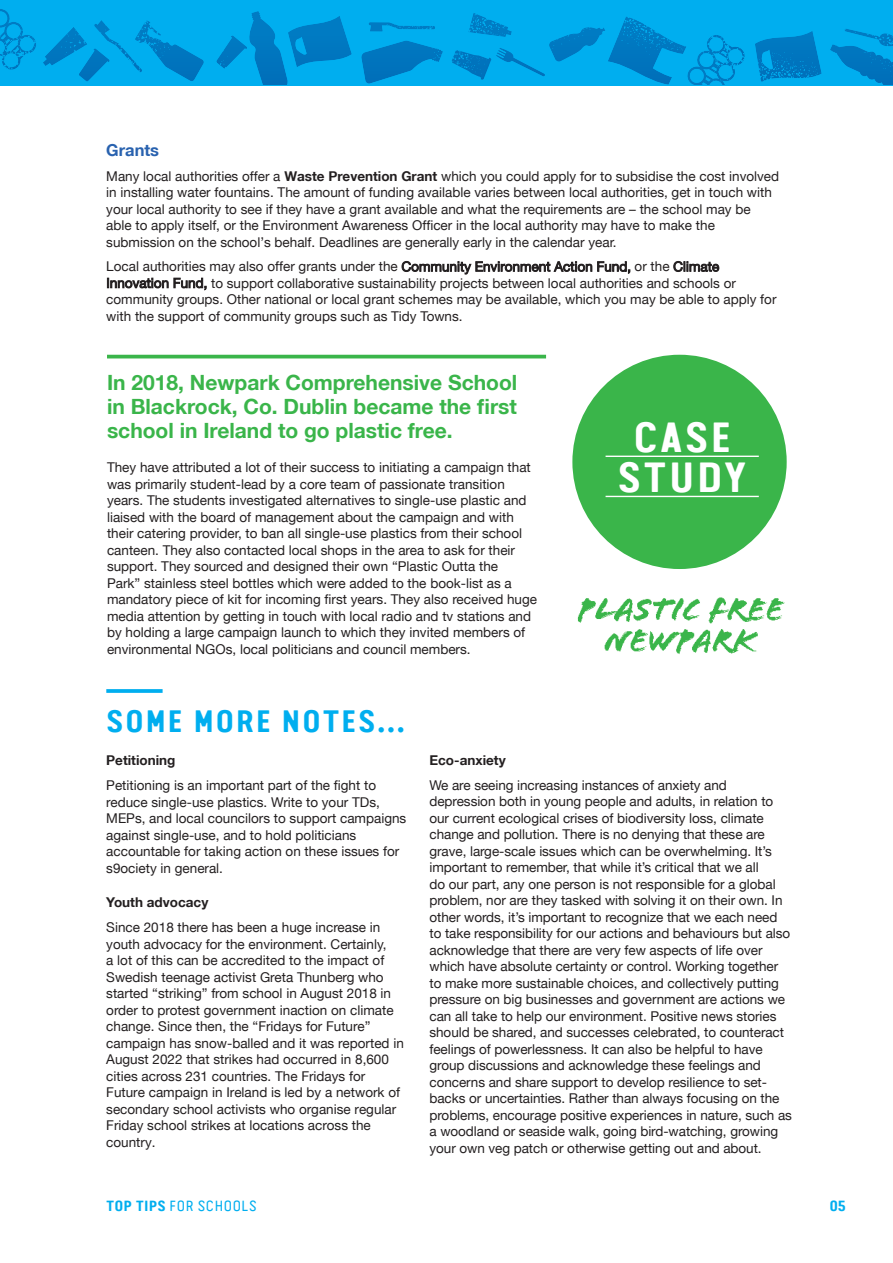
<style>
.page{position:relative;width:893px;height:1263px;background:#fff}
.page>*{position:absolute;margin:0;border:0;box-sizing:border-box;transform-origin:0 0}
.t1{font:700 42.9px/40px "Van Condensed Pro";letter-spacing:.045em;color:#fff;text-align:center}
.t2{font:700 31.5px "Van Condensed Pro";letter-spacing:.045em;color:#00aeef}
.t3{font:700 21px/24px "Helvetica Neue LT";color:#3ab54a;text-align:justify}
.t4{font:700 16.5px "Helvetica Neue LT";color:#2962af}
.t5{font:15px "Van Pro Regular 3";letter-spacing:.04em;color:#00aeef}
.t6{font:700 15px "Van Condensed Pro";color:#00aeef}
.t7{font:13.5px/16.5px "Helvetica Neue LT";color:#231f20}
.t8{font:13.5px/16.5px "Helvetica Neue LT55 Roman";color:#231f20}
.t9{font:700 13.5px "Helvetica Neue LT";color:#231f20}
.s1{font-weight:700}
.s2{font-family:"Helvetica Neue LT55 Roman"}
.s3{font-family:"Helvetica Neue LT"}
.s4{font-family:"Van Condensed Pro";font-weight:700}
</style>
<div class="page">
<div style="left:572px;top:355px;width:215px;height:214px;background:#3ab54a;border-radius:50%"></div>
<hr style="left:606px;top:456px;width:153px;height:1px;background:#fff">
<hr style="left:606px;top:496px;width:153px;height:1px;background:#fff">
<svg style="left:106px;top:689px;width:57px;height:4px"></svg>
<img style="left:577px;top:597px;width:208px;height:57px">
<hr style="left:107px;top:355px;width:439px;height:3px;background:#3ab54a">
<div style="left:0;top:0;width:893px;height:85px;background:#00aeef"></div>
<svg style="left:361px;top:41px;width:82px;height:43px"></svg>
<svg style="left:216px;top:11px;width:136px;height:74px"></svg>
<svg style="left:0;top:9px;width:36px;height:61px"></svg>
<svg style="left:43px;top:20px;width:161px;height:61px"></svg>
<svg style="left:369px;top:22px;width:66px;height:10px"></svg>
<svg style="left:755px;top:31px;width:67px;height:51px"></svg>
<svg style="left:830px;top:29px;width:63px;height:56px"></svg>
<svg style="left:468px;top:13px;width:277px;height:72px"></svg>
<img style="left:452px;top:50px;width:39px;height:30px">
<img style="left:137px;top:30px;width:38px;height:48px">
<p class="t4" style="left:106px;top:144px;width:54px">Grants</p>
<p class="t7" style="left:106px;top:169px;width:674px">Many local authorities offer a <span class="s1">Waste Prevention Grant</span> which you could apply for to subsidise the cost involved in installing water fountains. The amount of funding available varies between local authorities, get in touch with your local authority to see if they have a grant available and what the requirements are – the school may be able to apply itself, or the Environment Awareness Officer in the local authority may have to make the submission on the school’s behalf. Deadlines are generally early in the calendar year.</p>
<p class="t8" style="left:106px;top:258px;width:614px">Local authorities may also offer grants under the Community Environment Action Fund, or the Climate</p>
<p class="t7" style="left:106px;top:275px;width:672px"><span class="s2">Innovation Fund,</span> to support collaborative sustainability projects between local authorities and schools or community groups. Other national or local grant schemes may be available, which you may be able to apply for with the support of community groups such as Tidy Towns.</p>
<h3 class="t3" style="left:107px;top:372px;width:412px">In 2018, Newpark Comprehensive School in Blackrock, Co. Dublin became the first school in Ireland to go plastic free.</h3>
<p class="t7" style="left:107px;top:461px;width:432px">They have attributed a lot of their success to initiating a campaign that was primarily student-lead by a core team of passionate transition years. The students investigated alternatives to single-use plastic and liaised with the board of management about the campaign and with their catering provider, to ban all single-use plastics from their school canteen. They also contacted local shops in the area to ask for their support. They sourced and designed their own “Plastic Outta the<br>Park” stainless steel bottles which were added to the book-list as a mandatory piece of kit for incoming first years. They also received huge media attention by getting in touch with local radio and tv stations and by holding a large campaign launch to which they invited members of environmental NGOs, local politicians and council members.</p>
<h1 class="t1" style="left:618px;top:420px;width:131px">CASE<br>STUDY</h1>
<h2 class="t2" style="left:106px;top:707px;width:301px">SOME MORE NOTES…</h2>
<p class="t9" style="left:106px;top:755px;width:71px">Petitioning</p>
<p class="t7" style="left:106px;top:777px;width:302px">Petitioning is an important part of the fight to reduce single-use plastics. Write to your TDs, MEPs, and local councilors to support campaigns against single-use, and to hold politicians accountable for taking action on these issues for s<span class="s2">9</span>ociety in general.</p>
<p class="t9" style="left:106px;top:897px;width:104px">Youth advocacy</p>
<p class="t7" style="left:106px;top:920px;width:299px">Since 2018 there has been a huge increase in youth advocacy for the environment. Certainly,<br>a lot of this can be accredited to the impact of Swedish teenage activist Greta Thunberg who started “striking” from school in August 2018 in order to protest government inaction on climate change. Since then, the “Fridays for Future” campaign has snow-balled and <span class="s2">it was reported in</span></p>
<p class="t8" style="left:106px;top:1051px;width:284px">August 2022 that strikes had occurred in 8,600 cities across 231 countries<span class="s3">. The Fridays for</span></p>
<p class="t7" style="left:106px;top:1085px;width:295px">Future campaign in Ireland is led by a network of secondary school activists who organise regular Friday school strikes at locations across the country.</p>
<p class="t5" style="left:106px;top:1199px;width:152px"><span class="s4">TOP TIPS</span> FOR SCHOOLS</p>
<p class="t9" style="left:429px;top:755px;width:78px">Eco-anxiety</p>
<p class="t7" style="left:429px;top:778px;width:364px">We are seeing increasing instances of anxiety and depression both in young people and adults, in relation to our current ecological crises of biodiversity loss, climate change and pollution. There is no denying that these are grave, large-scale issues which can be overwhelming. It’s important to remember, that while it’s critical that we all<br>do our part, any one person is not responsible for a global problem, nor are they tasked with solving it on their own. In other words, it’s important to recognize that we each need to take responsibility for our actions and behaviours but also acknowledge that there are very few aspects of life over which have absolute certainty or control. Working together to make more sustainable choices, and collectively putting pressure on big businesses and government are actions we can all take to help our environment. Positive news stories should be shared, and successes celebrated, to counteract feelings of powerlessness. It can also be helpful to have group discussions and acknowledge these feelings and concerns and share support to develop resilience to set&shy;backs or uncertainties. Rather than always focusing on the problems, encourage positive experiences in nature, such as a woodland or seaside walk, going bird-watching, growing your own veg patch or otherwise getting out and about.</p>
<p class="t6" style="left:829px;top:1199px;width:18px">05</p>
</div>
